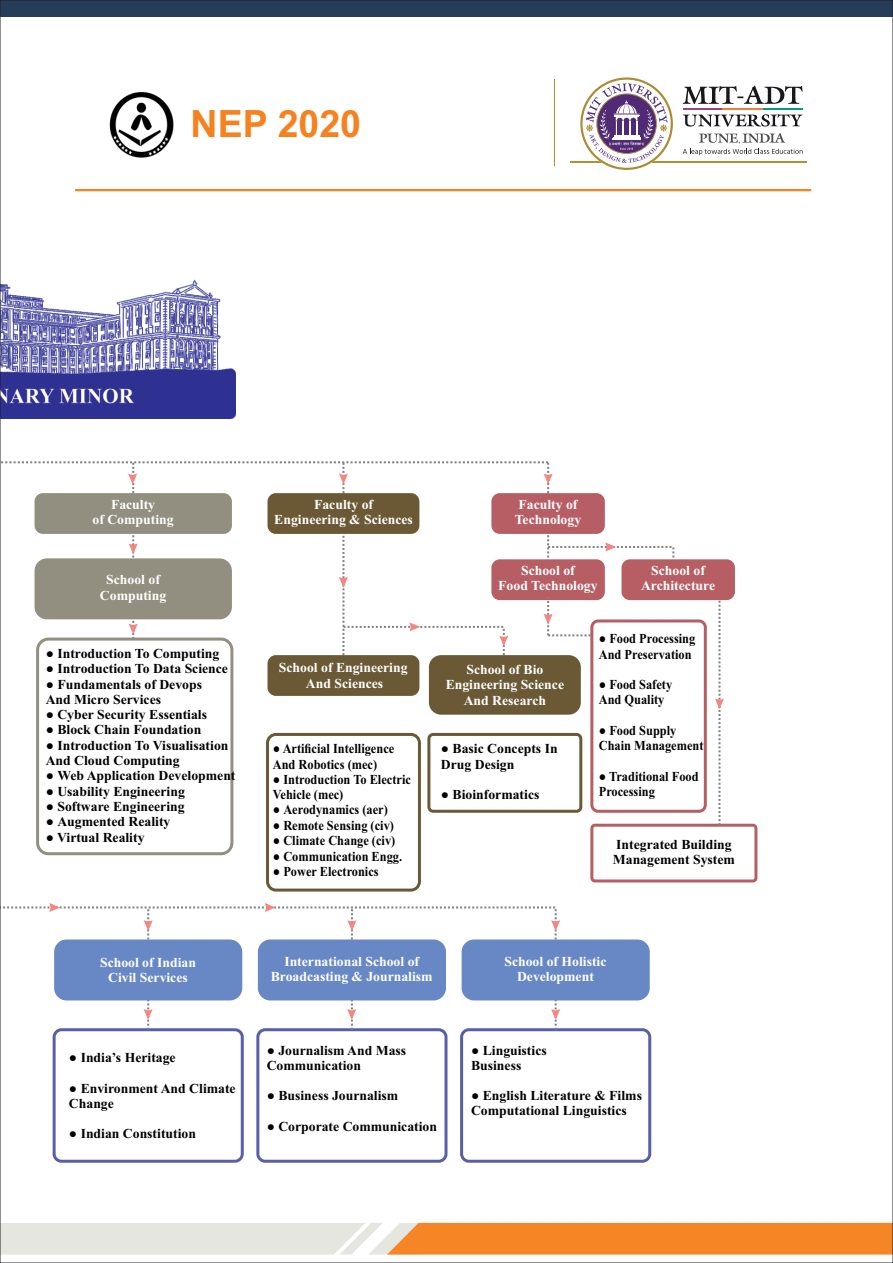
<style>
.page{position:relative;width:893px;height:1263px;background:#fff}
.page>*{position:absolute;margin:0;border:0;box-sizing:border-box;transform-origin:0 0}
.t1{font:700 37.5px "Arial";color:#f5821f}
.t2{font:700 13.65px/15.1px "Times New Roman";color:#000}
.t3{font:700 13.65px/15.1px "Times New Roman";color:#fff;text-align:center}
.t4{font:700 13.65px/15.1px "Times New Roman";color:#000;scale:.9 1}
.s1{font-family:"Arial"}
</style>
<div class="page">
<svg style="left:2px;top:1223px;width:889px;height:31px;background:#efb17a"></svg>
<div style="left:0;top:0;width:893px;height:17px;background:#263d59"></div>
<img style="left:2px;top:279px;width:233px;height:139px">
<div style="left:35px;top:493px;width:197px;height:41px;background:#928f80;border-radius:8px"></div>
<div style="left:267px;top:493px;width:152px;height:41px;background:#6b5935;border-radius:8px"></div>
<div style="left:491px;top:493px;width:114px;height:41px;background:#b75e64;border-radius:8px"></div>
<div style="left:54px;top:939px;width:188px;height:61px;background:#6888c5;border-radius:12px"></div>
<div style="left:258px;top:939px;width:188px;height:61px;background:#6888c5;border-radius:12px"></div>
<div style="left:462px;top:939px;width:188px;height:61px;background:#6888c5;border-radius:12px"></div>
<div style="left:53px;top:1028px;width:191px;height:135px;border:3px solid #5a5eaa;border-radius:7px"></div>
<div style="left:256px;top:1028px;width:191px;height:135px;border:3px solid #5a5eaa;border-radius:7px"></div>
<div style="left:460px;top:1028px;width:191px;height:135px;border:3px solid #5a5eaa;border-radius:7px"></div>
<div style="left:35px;top:558px;width:197px;height:61px;background:#928f80;border-radius:12px"></div>
<div style="left:36px;top:638px;width:197px;height:217px;border:3px solid #928f80;border-radius:11px"></div>
<div style="left:267px;top:655px;width:152px;height:41px;background:#6b5935;border-radius:8px"></div>
<div style="left:429px;top:655px;width:152px;height:60px;background:#6b5935;border-radius:12px"></div>
<div style="left:266px;top:733px;width:155px;height:158px;border:3px solid #6b5935;border-radius:8px"></div>
<div style="left:427px;top:733px;width:155px;height:80px;border:3px solid #6b5935;border-radius:4px"></div>
<div style="left:491px;top:559px;width:114px;height:41px;background:#b75e64;border-radius:8px"></div>
<div style="left:621px;top:559px;width:114px;height:41px;background:#b75e64;border-radius:8px"></div>
<div style="left:590px;top:619px;width:117px;height:194px;border:3px solid #b75e64;border-radius:6px"></div>
<div style="left:590px;top:824px;width:167px;height:58px;border:3px solid #b75e64;border-radius:3px"></div>
<svg style="left:3px;top:903px;width:557px;height:36px"></svg>
<svg style="left:144px;top:999px;width:9px;height:31px"></svg>
<svg style="left:551px;top:999px;width:9px;height:31px"></svg>
<svg style="left:347px;top:999px;width:9px;height:31px"></svg>
<svg style="left:2px;top:461px;width:551px;height:32px"></svg>
<svg style="left:129px;top:535px;width:9px;height:22px"></svg>
<svg style="left:129px;top:619px;width:9px;height:20px"></svg>
<svg style="left:339px;top:535px;width:169px;height:120px"></svg>
<svg style="left:544px;top:597px;width:48px;height:39px"></svg>
<svg style="left:547px;top:535px;width:127px;height:22px"></svg>
<svg style="left:715px;top:600px;width:9px;height:225px"></svg>
<hr style="left:75px;top:189px;width:736px;height:2px;background:#f5821f">
<hr style="left:570px;top:162px;width:236px;height:1px;background:#b7902e">
<hr style="left:683px;top:108px;width:39px;height:2px;background:#a0428a">
<hr style="left:722px;top:108px;width:41px;height:2px;background:#ee803f">
<hr style="left:763px;top:108px;width:40px;height:2px;background:#049d7d">
<svg style="left:683px;top:86px;width:120px;height:18px"></svg>
<svg style="left:683px;top:114px;width:120px;height:13px"></svg>
<svg style="left:683px;top:133px;width:120px;height:22px"></svg>
<svg style="left:580px;top:77px;width:93px;height:93px"></svg>
<hr style="left:554px;top:79px;width:1px;height:87px;background:#ae8a30">
<img style="left:109px;top:92px;width:65px;height:66px">
<h1 class="t1" style="left:191px;top:110px;width:172px">NEP 2020</h1>
<p class="t3" style="left:93px;top:498px;width:83px">Faculty<br>of Computing</p>
<p class="t3" style="left:274px;top:498px;width:140px">Faculty of<br>Engineering &amp; Sciences</p>
<p class="t3" style="left:515px;top:498px;width:68px;text-align:left">Faculty of<br>Technology</p>
<p class="t3" style="left:100px;top:574px;width:68px">School of<br>Computing</p>
<p class="t2" style="left:46px;top:647px;width:175px"><span class="s1">●</span> Introduction To Computing</p>
<p class="t2" style="left:46px;top:662px;width:184px"><span class="s1">●</span> Introduction To Data Science</p>
<p class="t2" style="left:46px;top:678px;width:158px"><span class="s1">●</span> Fundamentals of Devops<br>And Micro Services</p>
<p class="t2" style="left:46px;top:708px;width:163px"><span class="s1">●</span> Cyber Security Essentials</p>
<p class="t2" style="left:46px;top:724px;width:157px"><span class="s1">●</span> Block Chain Foundation</p>
<p class="t2" style="left:46px;top:739px;width:184px"><span class="s1">●</span> Introduction To Visualisation<br>And Cloud Computing</p>
<p class="t2" style="left:46px;top:770px;width:191px"><span class="s1">●</span> Web Application Development</p>
<p class="t2" style="left:46px;top:785px;width:141px"><span class="s1">●</span> Usability Engineering</p>
<p class="t2" style="left:46px;top:800px;width:140px"><span class="s1">●</span> Software Engineering</p>
<p class="t2" style="left:46px;top:816px;width:126px"><span class="s1">●</span> Augmented Reality</p>
<p class="t2" style="left:46px;top:831px;width:100px"><span class="s1">●</span> Virtual Reality</p>
<p class="t3" style="left:498px;top:565px;width:101px">School of<br>Food Technology</p>
<p class="t3" style="left:641px;top:565px;width:76px">School of<br>Architecture</p>
<p class="t3" style="left:279px;top:662px;width:130px">School of Engineering<br>And Sciences</p>
<p class="t3" style="left:446px;top:663px;width:120px">School of Bio<br>Engineering Science<br>And Research</p>
<p class="t4" style="left:273px;top:743px;width:137px"><span class="s1">●</span> Artificial Intelligence<br>And Robotics (mec)</p>
<p class="t4" style="left:273px;top:773px;width:155px"><span class="s1">●</span> Introduction To Electric<br>Vehicle (mec)</p>
<p class="t4" style="left:273px;top:804px;width:129px"><span class="s1">●</span> Aerodynamics (aer)</p>
<p class="t4" style="left:273px;top:819px;width:136px"><span class="s1">●</span> Remote Sensing (civ)</p>
<p class="t4" style="left:273px;top:834px;width:138px"><span class="s1">●</span> Climate Change (civ)</p>
<p class="t4" style="left:273px;top:850px;width:145px"><span class="s1">●</span> Communication Engg.</p>
<p class="t4" style="left:273px;top:865px;width:119px"><span class="s1">●</span> Power Electronics</p>
<p class="t2" style="left:441px;top:743px;width:118px"><span class="s1">●</span> Basic Concepts In<br>Drug Design</p>
<p class="t2" style="left:441px;top:788px;width:100px"><span class="s1">●</span> Bioinformatics</p>
<p class="t4" style="left:599px;top:633px;width:109px"><span class="s1">●</span> Food Processing<br>And Preservation</p>
<p class="t4" style="left:599px;top:678px;width:83px"><span class="s1">●</span> Food Safety<br>And Quality</p>
<p class="t4" style="left:599px;top:724px;width:118px"><span class="s1">●</span> Food Supply<br>Chain Management</p>
<p class="t4" style="left:599px;top:770px;width:112px"><span class="s1">●</span> Traditional Food<br>Processing</p>
<p class="t2" style="left:613px;top:838px;width:124px">Integrated Building<br>Management System</p>
<p class="t3" style="left:100px;top:956px;width:97px">School of Indian<br>Civil Services</p>
<p class="t3" style="left:271px;top:955px;width:163px">International School of<br>Broadcasting &amp; Journalism</p>
<p class="t3" style="left:504px;top:955px;width:104px">School of Holistic<br>Development</p>
<p class="t2" style="left:69px;top:1051px;width:108px"><span class="s1">●</span> India’s Heritage</p>
<p class="t2" style="left:69px;top:1082px;width:168px"><span class="s1">●</span> Environment And Climate<br>Change</p>
<p class="t2" style="left:69px;top:1127px;width:129px"><span class="s1">●</span> Indian Constitution</p>
<p class="t2" style="left:267px;top:1044px;width:141px"><span class="s1">●</span> Journalism And Mass<br>Communication</p>
<p class="t2" style="left:267px;top:1089px;width:133px"><span class="s1">●</span> Business Journalism</p>
<p class="t2" style="left:267px;top:1120px;width:172px"><span class="s1">●</span> Corporate Communication</p>
<p class="t2" style="left:471px;top:1044px;width:77px"><span class="s1">●</span> Linguistics<br>Business</p>
<p class="t2" style="left:471px;top:1089px;width:172px"><span class="s1">●</span> English Literature &amp; Films<br>Computational Linguistics</p>
</div>
